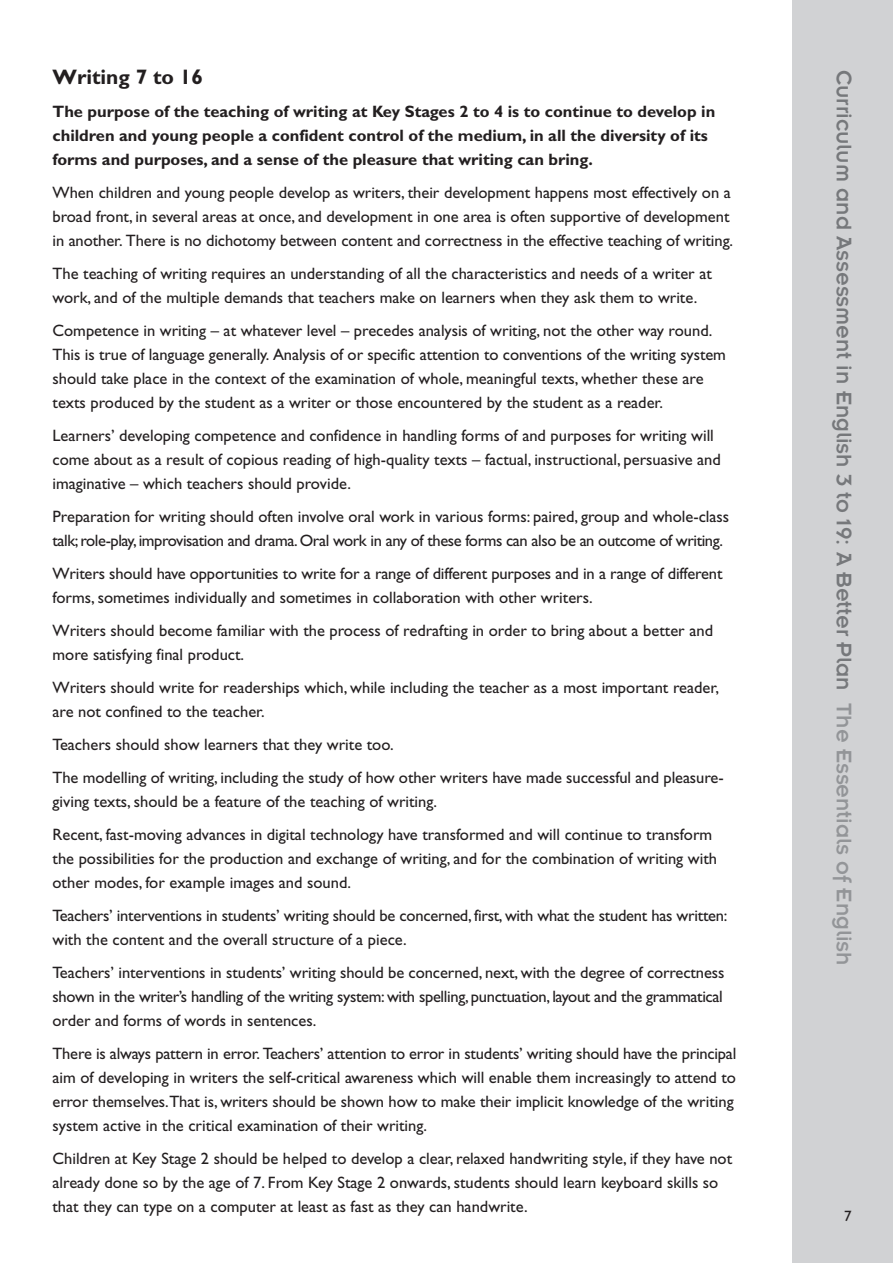
<style>
.page{position:relative;width:893px;height:1263px;background:#fff}
.page>*{position:absolute;margin:0;border:0;box-sizing:border-box;transform-origin:0 0}
.t1{font:23.25px "Insignia";color:#76787b}
.t2{font:700 21px "Gill Sans";color:#231f20}
.t3{font:16.5px/24px "Gill Sans";color:#231f20}
.t4{font:700 16.5px/24px "Gill Sans";color:#231f20}
.t5{font:16.5px/24px "Gill Sans";letter-spacing:-.02em;color:#231f20}
.t6{font:15px "Gill Sans";color:#231f20}
.s1{color:#939598}
</style>
<div class="page">
<div style="left:792px;top:0;width:101px;height:1263px;background:#d1d2d4"></div>
<p class="t2" style="left:53px;top:69px;width:152px">Writing 7 to 16</p>
<p class="t4" style="left:53px;top:101px;width:664px">The purpose of the teaching of writing at Key Stages 2 to 4 is to continue to develop in children and young people a confident control of the medium, in all the diversity of its forms and purposes, and a sense of the pleasure that writing can bring.</p>
<p class="t3" style="left:53px;top:182px;width:682px">When children and young people develop as writers, their development happens most effectively on a broad front, in several areas at once, and development in one area is often supportive of development in another. There is no dichotomy between content and correctness in the effective teaching of writing.</p>
<p class="t3" style="left:53px;top:263px;width:661px">The teaching of writing requires an understanding of all the characteristics and needs of a writer at work, and of the multiple demands that teachers make on learners when they ask them to write.</p>
<p class="t3" style="left:53px;top:320px;width:675px">Competence in writing – at whatever level – precedes analysis of writing, not the other way round.<br>This is true of language generally. Analysis of or specific attention to conventions of the writing system should take place in the context of the examination of whole, meaningful texts, whether these are texts produced by the student as a writer or those encountered by the student as a reader.</p>
<p class="t3" style="left:53px;top:425px;width:670px">Learners’ developing competence and confidence in handling forms of and purposes for writing will come about as a result of copious reading of high-quality texts – factual, instructional, persuasive and imaginative – which teachers should provide.</p>
<p class="t5" style="left:53px;top:506px;width:678px">Preparation for writing should often involve oral work in various forms: paired, group and whole-class talk;role-play, improvisation and drama.Oral work in any of these forms can also be an outcome of writing.</p>
<p class="t3" style="left:53px;top:563px;width:671px">Writers should have opportunities to write for a range of different purposes and in a range of different forms, sometimes individually and sometimes in collaboration with other writers.</p>
<p class="t3" style="left:53px;top:620px;width:662px">Writers should become familiar with the process of redrafting in order to bring about a better and more satisfying final product.</p>
<p class="t3" style="left:53px;top:677px;width:668px">Writers should write for readerships which, while including the teacher as a most important reader, are not confined to the teacher.</p>
<p class="t3" style="left:53px;top:729px;width:673px;line-height:33px">Teachers should show learners that they write too.<br>The modelling of writing, including the study of how other writers have made successful and pleasure-</p>
<p class="t3" style="left:53px;top:786px;width:661px;line-height:33px">giving texts, should be a feature of the teaching of writing.<br>Recent, fast-moving advances in digital technology have transformed and will continue to transform</p>
<p class="t3" style="left:53px;top:848px;width:666px">the possibilities for the production and exchange of writing, and for the combination of writing with other modes, for example images and sound.</p>
<p class="t3" style="left:53px;top:905px;width:676px">Teachers’ interventions in students’ writing should be concerned, first, with what the student has written: with the content and the overall structure of a piece.</p>
<p class="t3" style="left:53px;top:962px;width:673px;text-align:justify">Teachers’ interventions in students’ writing should be concerned, next, with the degree of correctness shown in the writer’s handling of the writing system: with spelling, punctuation, layout and the grammatical order and forms of words in sentences.</p>
<p class="t3" style="left:53px;top:1043px;width:685px">There is always pattern in error. Teachers’ attention to error in students’ writing should have the principal aim of developing in writers the self-critical awareness which will enable them increasingly to attend to error themselves.That is, writers should be shown how to make their implicit knowledge of the writing system active in the critical examination of their writing.</p>
<p class="t3" style="left:53px;top:1148px;width:681px">Children at Key Stage 2 should be helped to develop a clear, relaxed handwriting style, if they have not already done so by the age of 7. From Key Stage 2 onwards, students should learn keyboard skills so that they can type on a computer at least as fast as they can handwrite.</p>
<h1 class="t1" style="left:851px;top:70px;width:897px;rotate:90deg">Curriculum and Assessment in English 3 to 19: A Better Plan <span class="s1">The Essentials of English</span></h1>
<p class="t6" style="left:844px;top:1210px;width:9px">7</p>
</div>
